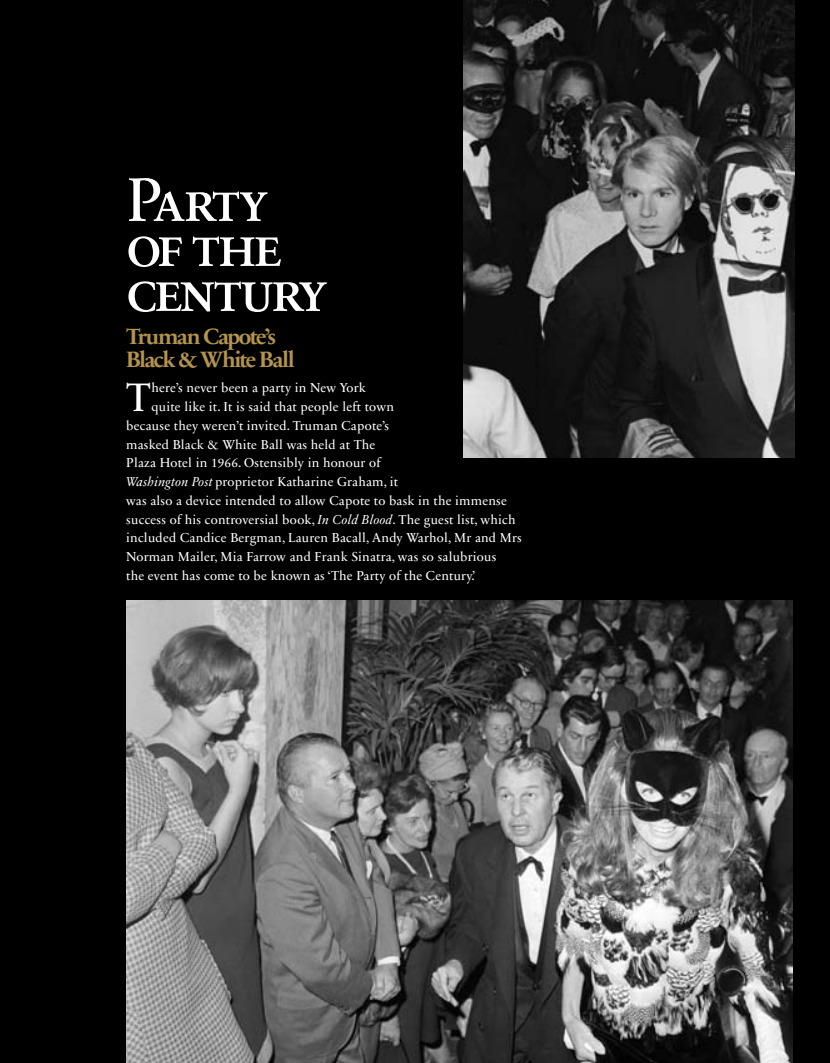
<style>
.page{position:relative;width:830px;height:1063px;background:#fff}
.page>*{position:absolute;margin:0;border:0;box-sizing:border-box;transform-origin:0 0}
.t1{font:62.5px/45px "Sabon Next LT Regular SC";letter-spacing:-.05em;color:#fff}
.t2{font:40.62px "Sabon Next LT";color:#fff}
.t3{font:700 22.5px/22.5px "Sabon Next LT";letter-spacing:-.07em;color:#b3934d}
.t4{font:13.12px "Sabon Next LT";letter-spacing:.015em;color:#fff}
.s1{font-style:italic}
</style>
<div class="page">
<div style="left:0;top:0;width:829px;height:1063px;background:#000"></div>
<img style="left:463px;top:0;width:330px;height:458px">
<img style="left:126px;top:601px;width:666px;height:462px">
<h1 class="t1" style="left:126px;top:178px;width:202px">Party of the century</h1>
<h3 class="t3" style="left:126px;top:325px;width:170px">Truman Capote’s<br>Black &amp; White Ball</h3>
<h2 class="t2" style="left:126px;top:374px;width:26px">T</h2>
<p class="t4" style="left:151px;top:380px;width:216px">here’s never been a party in New York</p>
<p class="t4" style="left:151px;top:399px;width:244px">quite like it. It is said that people left town</p>
<p class="t4" style="left:126px;top:418px;width:264px">because they weren’t invited. Truman Capote’s</p>
<p class="t4" style="left:126px;top:437px;width:250px">masked Black &amp; White Ball was held at The</p>
<p class="t4" style="left:126px;top:455px;width:256px">Plaza Hotel in 1966. ostensibly in honour of</p>
<p class="t4" style="left:126px;top:474px;width:273px"><span class="s1">Washington Post</span> proprietor katharine Graham, it</p>
<p class="t4" style="left:126px;top:493px;width:382px">was also a device intended to allow Capote to bask in the immense</p>
<p class="t4" style="left:126px;top:512px;width:390px">success of his controversial book, <span class="s1">In Cold Blood</span>. The guest list, which</p>
<p class="t4" style="left:126px;top:530px;width:397px">included Candice Bergman, lauren Bacall, Andy Warhol, Mr and Mrs</p>
<p class="t4" style="left:126px;top:549px;width:371px">Norman Mailer, Mia Farrow and Frank Sinatra, was so salubrious</p>
<p class="t4" style="left:126px;top:568px;width:350px">the event has come to be known as ‘The Party of the Century.’</p>
</div>
